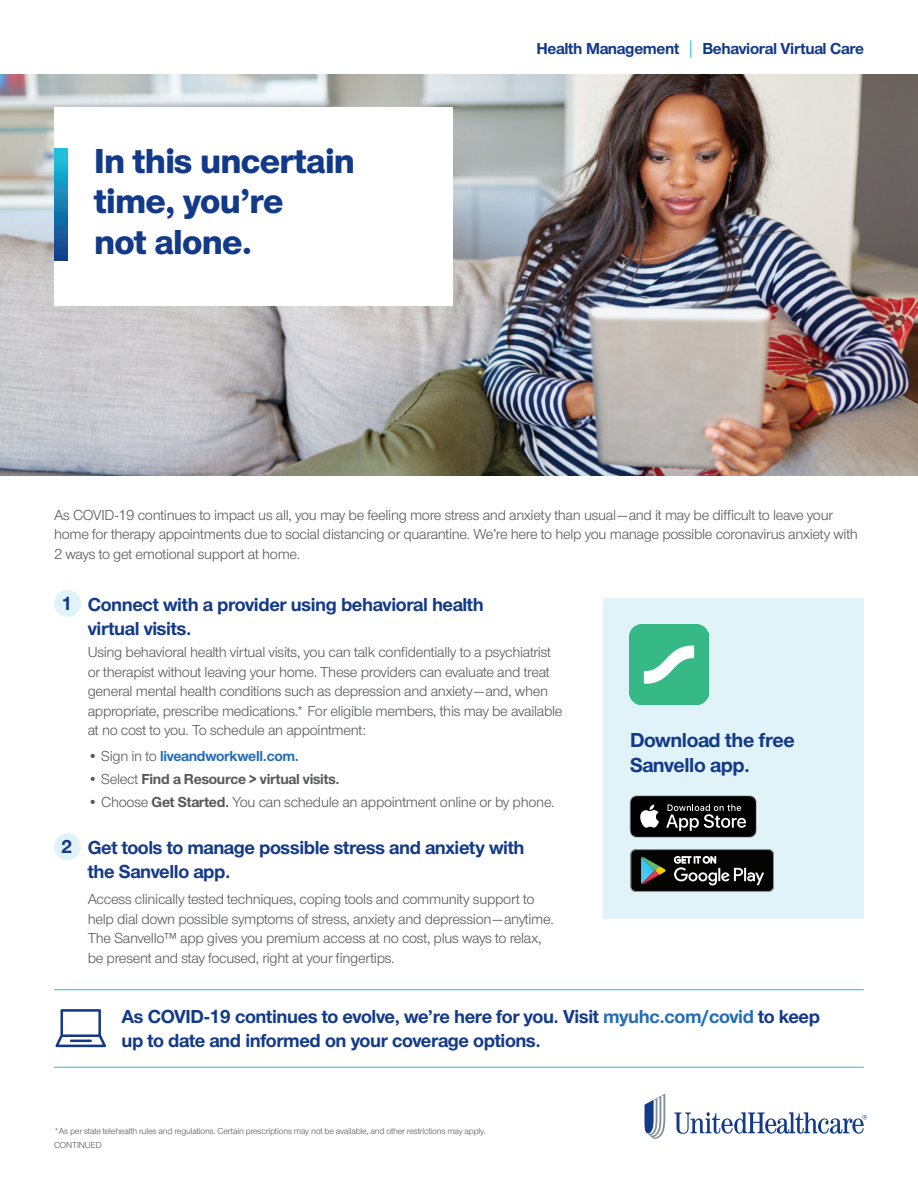
<style>
.page{position:relative;width:918px;height:1188px;background:#fff}
.page>*{position:absolute;margin:0;border:0;box-sizing:border-box;transform-origin:0 0}
.t1{font:800 36px/40.5px "UHC Sans";letter-spacing:-.02em;color:#133a88}
.t2{font:700 21px/25.5px "UHC Sans";letter-spacing:-.02em;color:#133a88}
.t3{font:700 19.5px/24px "UHC Sans";letter-spacing:-.02em;color:#133a88}
.t4{font:700 16.5px "UHC Sans";letter-spacing:-.02em;color:#133a88}
.t5{font:15px/19.5px "UHC Sans";letter-spacing:-.02em;color:#57585a}
.t6{font:700 15px "UHC Sans";letter-spacing:-.02em;color:#57585a}
.t7{font:700 15px "UHC Sans";letter-spacing:-.02em;color:#256db6}
.t8{font:9px/14.2px "UHC Sans";letter-spacing:-.02em;color:#57585a}
.s1{font-weight:400;font-size:20.7px;color:#22bfdc}
.s2{font-weight:400;color:#57585a}
.s3{font-weight:400}
.s4{font-weight:700}
.s5{color:#256db6}
</style>
<div class="page">
<img style="left:0;top:74px;width:918px;height:401px">
<div style="left:54px;top:107px;width:398px;height:198px;background:#fff"></div>
<svg style="left:54px;top:148px;width:14px;height:112px;background:#1680b4"></svg>
<div style="left:54px;top:590px;width:27px;height:27px;background:#dff3f8;border-radius:50%"></div>
<div style="left:54px;top:833px;width:27px;height:27px;background:#dff3f8;border-radius:50%"></div>
<div style="left:603px;top:598px;width:261px;height:320px;background:#dff3f8"></div>
<img style="left:629px;top:624px;width:80px;height:80px">
<svg style="left:630px;top:795px;width:127px;height:43px;background:#333434"></svg>
<svg style="left:630px;top:849px;width:144px;height:43px;background:#2f3230"></svg>
<svg style="left:674px;top:1112px;width:193px;height:22px"></svg>
<svg style="left:645px;top:1094px;width:20px;height:45px"></svg>
<hr style="left:54px;top:989px;width:54px;height:1px;background:#22bfdc">
<hr style="left:108px;top:989px;width:756px;height:1px;background:#22bfdc">
<hr style="left:54px;top:1067px;width:54px;height:1px;background:#22bfdc">
<hr style="left:108px;top:1067px;width:756px;height:1px;background:#22bfdc">
<svg style="left:55px;top:1009px;width:51px;height:38px"></svg>
<hr style="left:70px;top:1040px;width:22px;height:2px;background:#133a88">
<h1 class="t1" style="left:94px;top:140px;width:262px">In this uncertain time, you’re<br>not alone.</h1>
<p class="t4" style="left:537px;top:37px;width:329px">Health Management <span class="s1">|</span> Behavioral Virtual Care</p>
<p class="t5" style="left:54px;top:505px;width:805px">As COVID-19 continues to impact us all, you may be feeling more stress and anxiety than usual—and it may be difficult to leave your home for therapy appointments due to social distancing or quarantine. We’re here to help you manage possible coronavirus anxiety with<br>2 ways to get emotional support at home.</p>
<h3 class="t3" style="left:88px;top:591px;width:398px;text-indent:-27px">1 Connect with a provider using behavioral health virtual visits.</h3>
<p class="t5" style="left:88px;top:642px;width:476px">Using behavioral health virtual visits, you can talk confidentially to a psychiatrist or therapist without leaving your home. These providers can evaluate and treat general mental health conditions such as depression and anxiety—and, when appropriate, prescribe medications.* For eligible members, this may be available at no cost to you. To schedule an appointment:</p>
<p class="t7" style="left:88px;top:746px;width:213px"><span class="s2">• Sign in to</span> liveandworkwell.com.</p>
<p class="t6" style="left:88px;top:769px;width:253px"><span class="s3">• Select</span> Find a Resource &gt; virtual visits.</p>
<p class="t5" style="left:88px;top:792px;width:468px">• Choose <span class="s4">Get Started.</span> You can schedule an appointment online or by phone.</p>
<h3 class="t3" style="left:88px;top:835px;width:438px;text-indent:-27px">2 Get tools to manage possible stress and anxiety with the Sanvello app.</h3>
<p class="t5" style="left:88px;top:889px;width:468px">Access clinically tested techniques, coping tools and community support to help dial down possible symptoms of stress, anxiety and depression—anytime.<br>The Sanvello™ app gives you premium access at no cost, plus ways to relax, be present and stay focused, right at your fingertips.</p>
<h2 class="t2" style="left:630px;top:726px;width:166px">Download the free<br>Sanvello app.</h2>
<h3 class="t3" style="left:122px;top:1004px;width:700px">As COVID-19 continues to evolve, we’re here for you. Visit <span class="s5">myuhc.com/covid</span> to keep up to date and informed on your coverage options.</h3>
<p class="t8" style="left:54px;top:1124px;width:433px">*As per state telehealth rules and regulations. Certain prescriptions may not be available, and other restrictions may apply.<br>CONTINUED</p>
</div>
